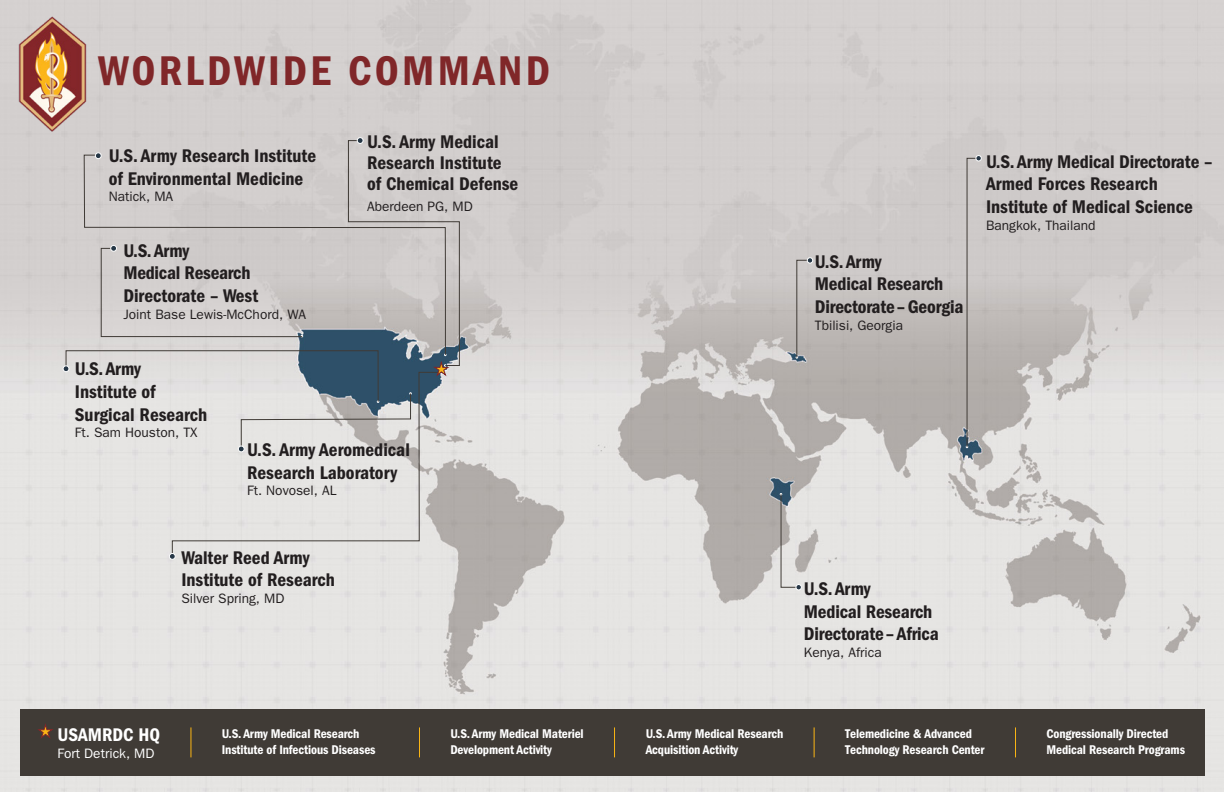
<style>
.page{position:relative;width:1224px;height:792px;background:#fff}
.page>*{position:absolute;margin:0;border:0;box-sizing:border-box;transform-origin:0 0}
.t1{font:43px "ITC Franklin Gothic Std Dm Cd";letter-spacing:.075em;color:#802729}
.t2{font:19px/22.8px "ITC Franklin Gothic Std Dm Cd";color:#221e1f}
.t3{font:19px "ITC Franklin Gothic Std Dm Cd";color:#fff}
.t4{font:13.7px "ITC Franklin Gothic Std";color:#221e1f}
.t5{font:13.7px "ITC Franklin Gothic Std";color:#fff}
.t6{font:13.1px/15.7px "ITC Franklin Gothic Std Dm Cd";letter-spacing:-.01em;color:#fff}
</style>
<div class="page">
<img style="left:0;top:0;width:1224px;height:792px">
<div style="left:20px;top:709px;width:1184px;height:66px;background:#403b36"></div>
<hr style="left:1015px;top:727px;width:1px;height:30px;background:#fbb615">
<hr style="left:814px;top:727px;width:1px;height:30px;background:#fbb615">
<hr style="left:614px;top:727px;width:1px;height:30px;background:#fbb615">
<hr style="left:419px;top:727px;width:1px;height:30px;background:#fbb615">
<hr style="left:191px;top:727px;width:1px;height:30px;background:#fbb615">
<img style="left:0;top:12px;width:116px;height:126px">
<svg style="left:172px;top:452px;width:272px;height:106px;background:#e1dfdd"></svg>
<div style="left:357px;top:137px;width:7px;height:7px;border:1px solid #fff;border-radius:50%"></div>
<svg style="left:63px;top:138px;width:397px;height:314px;background:#c6c5c6"></svg>
<div style="left:238px;top:446px;width:7px;height:6px;border:1px solid #fff;border-radius:50%"></div>
<svg style="left:169px;top:553px;width:6px;height:6px"></svg>
<div style="left:169px;top:553px;width:7px;height:7px;border:1px solid #fff;border-radius:50%"></div>
<svg style="left:780px;top:493px;width:21px;height:97px;background:#c8c8c7"></svg>
<div style="left:795px;top:584px;width:7px;height:6px;border:1px solid #fff;border-radius:50%"></div>
<svg style="left:966px;top:156px;width:15px;height:292px;background:#b6b2b0"></svg>
<div style="left:975px;top:155px;width:7px;height:6px;border:1px solid #fff;border-radius:50%"></div>
<svg style="left:796px;top:258px;width:17px;height:101px;background:#b7b3b1"></svg>
<div style="left:807px;top:257px;width:6px;height:7px;border:1px solid #fff;border-radius:50%"></div>
<svg style="left:37px;top:723px;width:16px;height:16px"></svg>
<h1 class="t1" style="left:98px;top:46px;width:453px">WORLDWIDE COMMAND</h1>
<p class="t2" style="left:109px;top:145px;width:209px">U.S. Army Research Institute of Environmental Medicine</p>
<p class="t4" style="left:109px;top:189px;width:66px">Natick, MA</p>
<p class="t2" style="left:123px;top:239px;width:136px">U.S. Army<br>Medical Research<br>Directorate – West</p>
<p class="t4" style="left:123px;top:306px;width:184px">Joint Base Lewis-McChord, WA</p>
<p class="t2" style="left:75px;top:357px;width:134px">U.S. Army<br>Institute of<br>Surgical Research</p>
<p class="t4" style="left:75px;top:425px;width:124px">Ft. Sam Houston, TX</p>
<p class="t2" style="left:367px;top:131px;width:153px;line-height:21px">U.S. Army Medical<br>Research Institute of Chemical Defense</p>
<p class="t4" style="left:367px;top:198px;width:107px">Aberdeen PG, MD</p>
<p class="t2" style="left:247px;top:438px;width:164px">U.S. Army Aeromedical<br>Research Laboratory</p>
<p class="t4" style="left:247px;top:483px;width:91px">Ft. Novosel, AL</p>
<p class="t2" style="left:181px;top:546px;width:155px">Walter Reed Army<br>Institute of Research</p>
<p class="t4" style="left:181px;top:590px;width:105px">Silver Spring, MD</p>
<p class="t2" style="left:815px;top:250px;width:150px">U.S. Army<br>Medical Research<br>Directorate– Georgia</p>
<p class="t4" style="left:815px;top:317px;width:90px">Tbilisi, Georgia</p>
<p class="t2" style="left:986px;top:150px;width:228px">U.S. Army Medical Directorate –<br>Armed Forces Research<br>Institute of Medical Science</p>
<p class="t4" style="left:986px;top:217px;width:111px">Bangkok, Thailand</p>
<p class="t2" style="left:804px;top:577px;width:137px">U.S. Army<br>Medical Research<br>Directorate– Africa</p>
<p class="t4" style="left:804px;top:644px;width:79px">Kenya, Africa</p>
<p class="t3" style="left:58px;top:724px;width:104px">USAMRDC HQ</p>
<p class="t5" style="left:58px;top:745px;width:99px">Fort Detrick, MD</p>
<p class="t6" style="left:222px;top:726px;width:155px">U.S. Army Medical Research<br>Institute of Infectious Diseases</p>
<p class="t6" style="left:450px;top:726px;width:135px">U.S. Army Medical Materiel<br>Development Activity</p>
<p class="t6" style="left:646px;top:726px;width:139px">U.S. Army Medical Research<br>Acquisition Activity</p>
<p class="t6" style="left:845px;top:726px;width:141px">Telemedicine &amp; Advanced<br>Technology Research Center</p>
<p class="t6" style="left:1046px;top:726px;width:140px">Congressionally Directed<br>Medical Research Programs</p>
</div>
